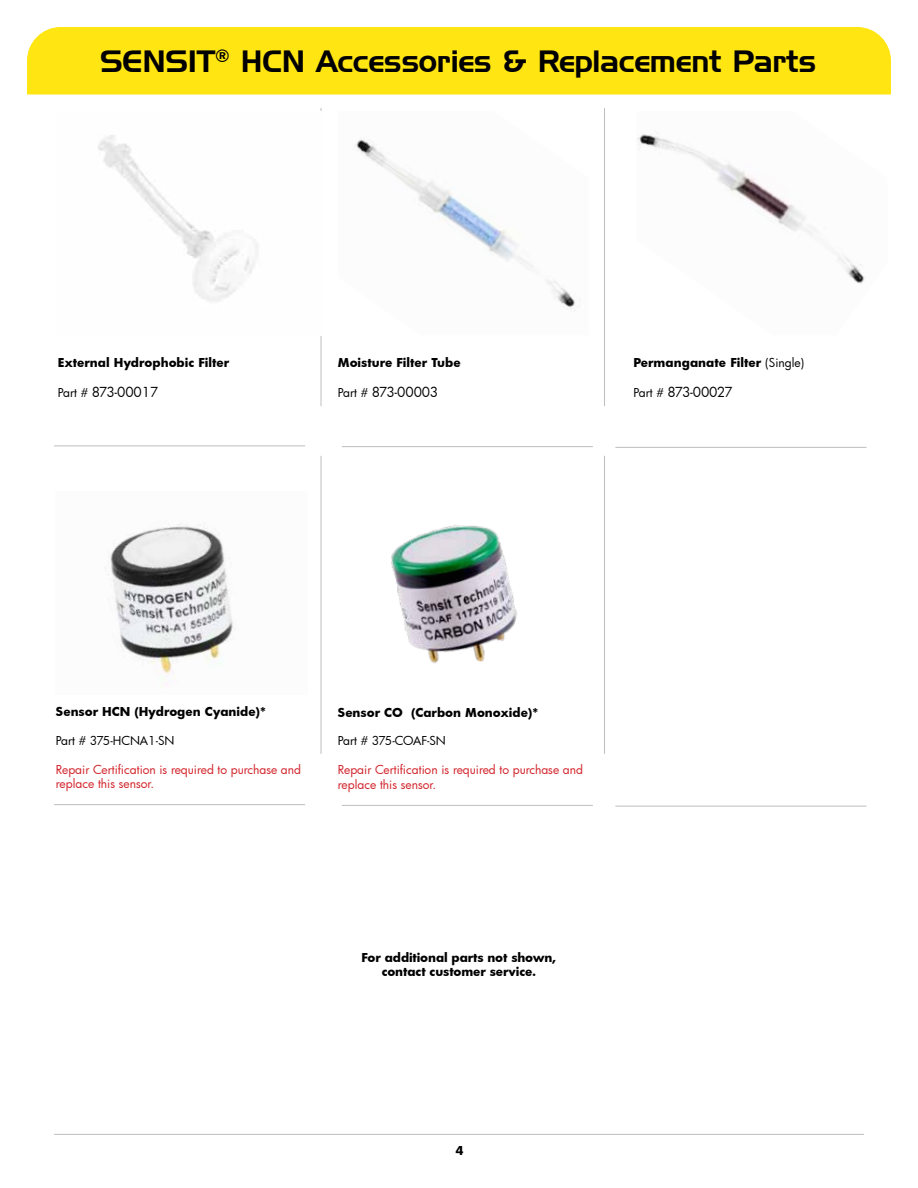
<style>
.page{position:relative;width:918px;height:1188px;background:#fff}
.page>*{position:absolute;margin:0;border:0;box-sizing:border-box;transform-origin:0 0}
.t1{font:30px "Handel Gothic BT";letter-spacing:-.01em;color:#000}
.t2{font:13.5px "Futura";letter-spacing:-.02em;color:#000}
.t3{font:13.5px "Futura";letter-spacing:-.055em;color:#000}
.t4{font:700 12px/14.4px "Futura";color:#000;text-align:center}
.t5{font:12px/14.4px "Futura";color:#d2232a}
.t6{font:12px "Futura";letter-spacing:-.015em;color:#000}
.s1{font-size:12px}
.s2{font-weight:400}
</style>
<div class="page">
<img style="left:104px;top:524px;width:131px;height:164px">
<img style="left:391px;top:525px;width:126px;height:139px">
<hr style="left:604px;top:108px;width:1px;height:298px;background:#bcbec0">
<hr style="left:321px;top:108px;width:1px;height:298px;background:#bcbec0">
<hr style="left:604px;top:456px;width:1px;height:298px;background:#bcbec0">
<hr style="left:321px;top:456px;width:1px;height:298px;background:#bcbec0">
<hr style="left:54px;top:804px;width:251px;height:1px;background:#bcbec0">
<hr style="left:342px;top:805px;width:251px;height:1px;background:#bcbec0">
<hr style="left:615px;top:806px;width:251px;height:1px;background:#bcbec0">
<hr style="left:54px;top:446px;width:251px;height:1px;background:#bcbec0">
<hr style="left:342px;top:446px;width:251px;height:1px;background:#bcbec0">
<hr style="left:615px;top:447px;width:251px;height:1px;background:#bcbec0">
<div style="left:27px;top:27px;width:864px;height:67px;background:#ffe512"></div>
<img style="left:355px;top:139px;width:226px;height:173px">
<img style="left:637px;top:131px;width:228px;height:153px">
<hr style="left:54px;top:1134px;width:810px;height:1px;background:#bcbec0">
<img style="left:97px;top:111px;width:225px;height:224px">
<h1 class="t1" style="left:100px;top:43px;width:718px">SENSIT<sup>®</sup> HCN Accessories &amp; Replacement Parts</h1>
<p class="t4" style="left:58px;top:355px;width:173px">External Hydrophobic Filter</p>
<p class="t2" style="left:58px;top:383px;width:102px"><span class="s1">Part #</span> 873-00017</p>
<p class="t4" style="left:338px;top:355px;width:124px">Moisture Filter Tube</p>
<p class="t2" style="left:338px;top:383px;width:102px"><span class="s1">Part #</span> 873-00003</p>
<p class="t4" style="left:633px;top:355px;width:172px">Permanganate Filter <span class="s2">(Single)</span></p>
<p class="t3" style="left:633px;top:383px;width:101px"><span class="s1">Part #</span> 873-00027</p>
<p class="t4" style="left:56px;top:704px;width:211px">Sensor HCN (Hydrogen Cyanide)*</p>
<p class="t6" style="left:56px;top:733px;width:120px">Part # 375-HCNA1-SN</p>
<p class="t5" style="left:56px;top:762px;width:247px">Repair Certification is required to purchase and replace this sensor.</p>
<p class="t4" style="left:338px;top:705px;width:202px">Sensor CO (Carbon Monoxide)*</p>
<p class="t6" style="left:338px;top:733px;width:110px">Part # 375-COAF-SN</p>
<p class="t5" style="left:338px;top:762px;width:247px">Repair Certification is required to purchase and replace this sensor.</p>
<p class="t4" style="left:361px;top:950px;width:197px">For additional parts not shown, contact customer service.</p>
<p class="t4" style="left:455px;top:1143px;width:10px">4</p>
</div>
